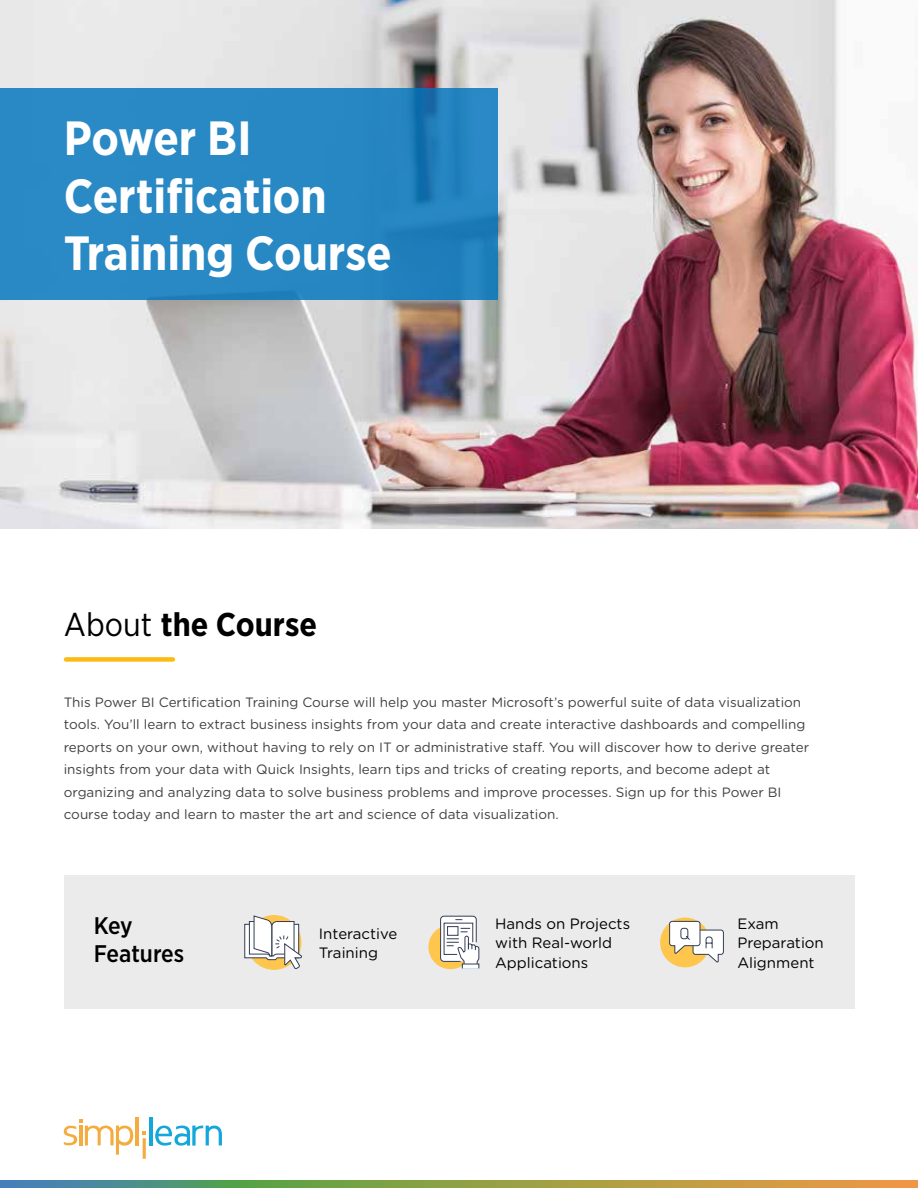
<style>
.page{position:relative;width:918px;height:1188px;background:#fff}
.page>*{position:absolute;margin:0;border:0;box-sizing:border-box;transform-origin:0 0}
.t1{font:700 48px/57.6px "Gotham Narrow";letter-spacing:-.005em;color:#fff}
.t2{font:700 33px "Gotham Narrow";color:#000}
.t3{font:500 24px/28.8px "Gotham Narrow";letter-spacing:-.005em;color:#000}
.t4{font:15px/19.5px "Gotham Rounded";color:#000}
.t5{font:13.5px/22.5px "Gotham Rounded";color:#414042}
.s1{font-weight:400}
</style>
<div class="page">
<svg style="left:0;top:1181px;width:918px;height:7px;background:#8f9a57"></svg>
<svg style="left:143px;top:1131px;width:3px;height:28px"></svg>
<hr style="left:150px;top:1117px;width:3px;height:29px;background:#13a7db">
<hr style="left:136px;top:1117px;width:3px;height:29px;background:#f5ac3f">
<svg style="left:155px;top:1125px;width:67px;height:21px"></svg>
<svg style="left:63px;top:1120px;width:71px;height:35px"></svg>
<img style="left:0;top:0;width:918px;height:528px">
<div style="left:0;top:88px;width:497px;height:211px;background:#2989c4"></div>
<div style="left:66px;top:657px;width:107px;height:5px;background:#fdba12"></div>
<div style="left:64px;top:875px;width:790px;height:134px;background:#ebebec"></div>
<svg style="left:244px;top:915px;width:58px;height:54px"></svg>
<svg style="left:428px;top:915px;width:52px;height:54px"></svg>
<div style="left:660px;top:918px;width:50px;height:49px;background:#ffc64e;border-radius:50%"></div>
<svg style="left:669px;top:921px;width:55px;height:41px"></svg>
<h1 class="t1" style="left:64px;top:109px;width:330px">Power BI<br>Certification<br>Training Course</h1>
<h2 class="t2" style="left:64px;top:603px;width:255px"><span class="s1">About</span> the Course</h2>
<p class="t5" style="left:64px;top:690px;width:747px">This Power BI Certification Training Course will help you master Microsoft’s powerful suite of data visualization tools. You’ll learn to extract business insights from your data and create interactive dashboards and compelling reports on your own, without having to rely on IT or administrative staff. You will discover how to derive greater insights from your data with Quick Insights, learn tips and tricks of creating reports, and become adept at organizing and analyzing data to solve business problems and improve processes. Sign up for this Power BI course today and learn to master the art and science of data visualization.</p>
<h3 class="t3" style="left:94px;top:910px;width:92px">Key<br>Features</h3>
<p class="t4" style="left:319px;top:923px;width:80px">Interactive<br>Training</p>
<p class="t4" style="left:495px;top:913px;width:136px">Hands on Projects with Real-world<br>Applications</p>
<p class="t4" style="left:737px;top:913px;width:88px">Exam<br>Preparation<br>Alignment</p>
</div>
